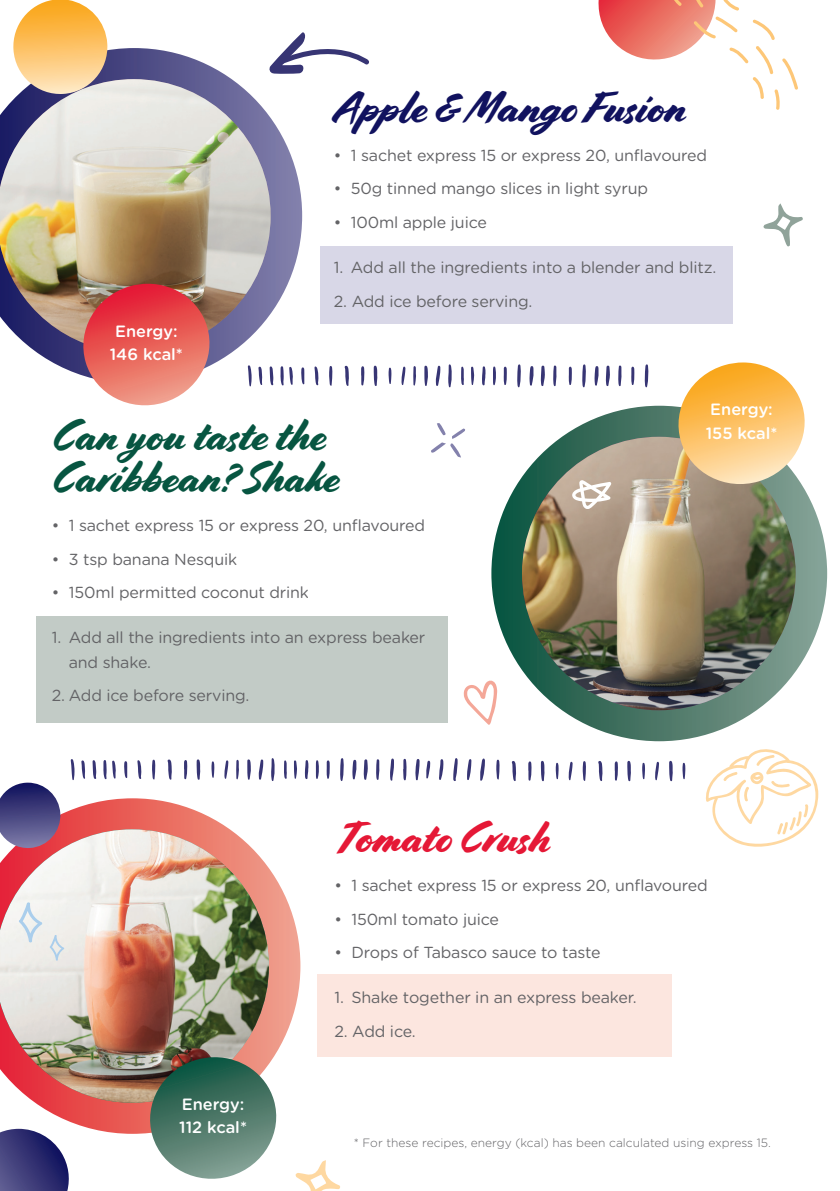
<style>
.page{position:relative;width:840px;height:1191px;background:#fff}
.page>*{position:absolute;margin:0;border:0;box-sizing:border-box;transform-origin:0 0}
.t1{font:44px "Cortado";color:#075541}
.t2{font:44px "Cortado";letter-spacing:-.005em;color:#11125f}
.t3{font:44px "Cortado";color:#e51836}
.t4{font:500 16.4px "Gotham Rounded";color:#fff}
.t5{font:16px/24px "Gotham Rounded";letter-spacing:-.01em;color:#636366}
.t6{font:300 12px "Gotham Rounded";color:#636366}
</style>
<div class="page">
<div style="left:320px;top:246px;width:412px;height:78px;background:#d8d7e7"></div>
<svg style="left:36px;top:48px;width:266px;height:335px"></svg>
<img style="left:0;top:79px;width:270px;height:273px">
<svg style="left:12px;top:0;width:97px;height:95px;background:#f1c683"></svg>
<svg style="left:0;top:1133px;width:69px;height:58px;background:#484781"></svg>
<svg style="left:76px;top:284px;width:140px;height:122px;background:#db7571"></svg>
<svg style="left:540px;top:365px;width:5px;height:21px"></svg>
<svg style="left:605px;top:365px;width:5px;height:21px"></svg>
<svg style="left:517px;top:364px;width:3px;height:23px"></svg>
<svg style="left:582px;top:364px;width:3px;height:23px"></svg>
<svg style="left:644px;top:364px;width:4px;height:23px"></svg>
<svg style="left:448px;top:364px;width:3px;height:23px"></svg>
<svg style="left:314px;top:366px;width:4px;height:19px"></svg>
<svg style="left:373px;top:366px;width:4px;height:20px"></svg>
<svg style="left:529px;top:366px;width:4px;height:19px"></svg>
<svg style="left:594px;top:366px;width:4px;height:19px"></svg>
<svg style="left:424px;top:366px;width:4px;height:20px"></svg>
<svg style="left:344px;top:366px;width:5px;height:20px"></svg>
<svg style="left:435px;top:366px;width:5px;height:20px"></svg>
<svg style="left:553px;top:365px;width:3px;height:21px"></svg>
<svg style="left:618px;top:365px;width:3px;height:21px"></svg>
<svg style="left:247px;top:365px;width:4px;height:21px"></svg>
<svg style="left:361px;top:366px;width:3px;height:19px"></svg>
<svg style="left:482px;top:366px;width:3px;height:19px"></svg>
<svg style="left:269px;top:366px;width:4px;height:19px"></svg>
<svg style="left:280px;top:366px;width:3px;height:19px"></svg>
<svg style="left:329px;top:366px;width:3px;height:20px"></svg>
<svg style="left:503px;top:367px;width:3px;height:18px"></svg>
<svg style="left:568px;top:367px;width:3px;height:18px"></svg>
<svg style="left:631px;top:367px;width:3px;height:18px"></svg>
<svg style="left:493px;top:366px;width:3px;height:19px"></svg>
<svg style="left:258px;top:366px;width:4px;height:19px"></svg>
<svg style="left:289px;top:367px;width:4px;height:18px"></svg>
<svg style="left:471px;top:366px;width:3px;height:19px"></svg>
<svg style="left:301px;top:367px;width:3px;height:17px"></svg>
<svg style="left:413px;top:366px;width:3px;height:20px"></svg>
<svg style="left:401px;top:366px;width:4px;height:19px"></svg>
<svg style="left:461px;top:366px;width:3px;height:19px"></svg>
<svg style="left:388px;top:368px;width:3px;height:16px"></svg>
<div style="left:37px;top:616px;width:411px;height:106px;background:#c2cbc6"></div>
<div style="left:491px;top:406px;width:335px;height:335px;background:linear-gradient(to right,#0d533f,#889f93);border-radius:168px"></div>
<img style="left:521px;top:437px;width:274px;height:273px;border-radius:137px">
<svg style="left:671px;top:362px;width:135px;height:129px;background:#edc582"></svg>
<div style="left:318px;top:974px;width:353px;height:83px;background:#fce6df"></div>
<svg style="left:0;top:798px;width:300px;height:335px"></svg>
<img style="left:0;top:829px;width:269px;height:273px">
<svg style="left:0;top:782px;width:61px;height:66px;background:#6b5e8e"></svg>
<svg style="left:143px;top:1057px;width:140px;height:122px"></svg>
<svg style="left:763px;top:203px;width:39px;height:43px"></svg>
<svg style="left:268px;top:32px;width:101px;height:42px"></svg>
<svg style="left:431px;top:423px;width:34px;height:34px"></svg>
<svg style="left:480px;top:758px;width:4px;height:23px"></svg>
<svg style="left:453px;top:758px;width:4px;height:23px"></svg>
<svg style="left:363px;top:759px;width:5px;height:21px"></svg>
<svg style="left:340px;top:758px;width:4px;height:23px"></svg>
<svg style="left:415px;top:759px;width:4px;height:21px"></svg>
<svg style="left:271px;top:758px;width:4px;height:23px"></svg>
<svg style="left:137px;top:760px;width:4px;height:19px"></svg>
<svg style="left:196px;top:759px;width:4px;height:20px"></svg>
<svg style="left:540px;top:761px;width:4px;height:20px"></svg>
<svg style="left:627px;top:761px;width:3px;height:20px"></svg>
<svg style="left:669px;top:761px;width:3px;height:20px"></svg>
<svg style="left:390px;top:758px;width:4px;height:22px"></svg>
<svg style="left:352px;top:760px;width:4px;height:19px"></svg>
<svg style="left:247px;top:759px;width:4px;height:21px"></svg>
<svg style="left:403px;top:759px;width:3px;height:21px"></svg>
<svg style="left:467px;top:759px;width:4px;height:21px"></svg>
<svg style="left:167px;top:759px;width:5px;height:20px"></svg>
<svg style="left:511px;top:761px;width:5px;height:20px"></svg>
<svg style="left:598px;top:761px;width:4px;height:20px"></svg>
<svg style="left:258px;top:759px;width:5px;height:20px"></svg>
<svg style="left:439px;top:759px;width:4px;height:21px"></svg>
<svg style="left:376px;top:759px;width:3px;height:21px"></svg>
<svg style="left:70px;top:759px;width:5px;height:21px"></svg>
<svg style="left:184px;top:760px;width:3px;height:19px"></svg>
<svg style="left:528px;top:761px;width:3px;height:19px"></svg>
<svg style="left:614px;top:761px;width:3px;height:19px"></svg>
<svg style="left:305px;top:760px;width:3px;height:19px"></svg>
<svg style="left:92px;top:760px;width:4px;height:19px"></svg>
<svg style="left:152px;top:759px;width:3px;height:20px"></svg>
<svg style="left:496px;top:759px;width:3px;height:20px"></svg>
<svg style="left:582px;top:761px;width:3px;height:20px"></svg>
<svg style="left:326px;top:760px;width:4px;height:19px"></svg>
<svg style="left:316px;top:760px;width:3px;height:19px"></svg>
<svg style="left:81px;top:760px;width:4px;height:19px"></svg>
<svg style="left:426px;top:760px;width:4px;height:18px"></svg>
<svg style="left:103px;top:760px;width:13px;height:19px"></svg>
<svg style="left:294px;top:760px;width:3px;height:19px"></svg>
<svg style="left:124px;top:761px;width:3px;height:17px"></svg>
<svg style="left:236px;top:759px;width:3px;height:20px"></svg>
<svg style="left:224px;top:760px;width:4px;height:19px"></svg>
<svg style="left:568px;top:761px;width:4px;height:19px"></svg>
<svg style="left:655px;top:761px;width:3px;height:19px"></svg>
<svg style="left:284px;top:760px;width:3px;height:19px"></svg>
<svg style="left:211px;top:761px;width:3px;height:17px"></svg>
<svg style="left:555px;top:763px;width:3px;height:16px"></svg>
<svg style="left:682px;top:763px;width:3px;height:16px"></svg>
<svg style="left:642px;top:763px;width:2px;height:16px"></svg>
<svg style="left:18px;top:902px;width:25px;height:41px"></svg>
<svg style="left:49px;top:934px;width:15px;height:27px"></svg>
<svg style="left:598px;top:0;width:199px;height:110px"></svg>
<svg style="left:706px;top:749px;width:111px;height:98px"></svg>
<svg style="left:463px;top:680px;width:34px;height:45px"></svg>
<svg style="left:572px;top:480px;width:39px;height:30px"></svg>
<svg style="left:295px;top:1160px;width:45px;height:31px"></svg>
<p class="t4" style="left:115px;top:319px;width:64px">Energy:</p>
<p class="t4" style="left:110px;top:342px;width:75px">146 kcal*</p>
<p class="t2" style="left:334px;top:81px;width:355px">Apple &amp; Mango Fusion</p>
<p class="t5" style="left:334px;top:142px;width:374px">• 1 sachet express 15 or express 20, unflavoured</p>
<p class="t5" style="left:334px;top:176px;width:315px">• 50g tinned mango slices in light syrup</p>
<p class="t5" style="left:334px;top:209px;width:154px">• 100ml apple juice</p>
<p class="t5" style="left:334px;top:254px;width:384px">1. Add all the ingredients into a blender and blitz.</p>
<p class="t5" style="left:334px;top:288px;width:200px">2. Add ice before serving.</p>
<p class="t4" style="left:709px;top:398px;width:64px">Energy:</p>
<p class="t1" style="left:52px;top:410px;width:276px">Can you taste the</p>
<p class="t4" style="left:705px;top:421px;width:73px">155 kcal*</p>
<p class="t1" style="left:52px;top:452px;width:290px">Caribbean? Shake</p>
<p class="t5" style="left:52px;top:513px;width:374px">• 1 sachet express 15 or express 20, unflavoured</p>
<p class="t5" style="left:52px;top:546px;width:187px">• 3 tsp banana Nesquik</p>
<p class="t5" style="left:52px;top:580px;width:258px">• 150ml permitted coconut drink</p>
<p class="t5" style="left:69px;top:625px;width:358px;text-indent:-17px">1. Add all the ingredients into an express beaker and shake.</p>
<p class="t5" style="left:52px;top:683px;width:199px">2. Add ice before serving.</p>
<p class="t4" style="left:182px;top:1092px;width:64px">Energy:</p>
<p class="t4" style="left:179px;top:1115px;width:69px">112 kcal*</p>
<p class="t3" style="left:334px;top:812px;width:217px">Tomato Crush</p>
<p class="t5" style="left:334px;top:872px;width:374px">• 1 sachet express 15 or express 20, unflavoured</p>
<p class="t5" style="left:334px;top:906px;width:166px">• 150ml tomato juice</p>
<p class="t5" style="left:334px;top:940px;width:267px">• Drops of Tabasco sauce to taste</p>
<p class="t5" style="left:334px;top:985px;width:303px">1. Shake together in an express beaker.</p>
<p class="t5" style="left:334px;top:1018px;width:83px">2. Add ice.</p>
<p class="t6" style="left:353px;top:1135px;width:418px">* For these recipes, energy (kcal) has been calculated using express 15.</p>
</div>
